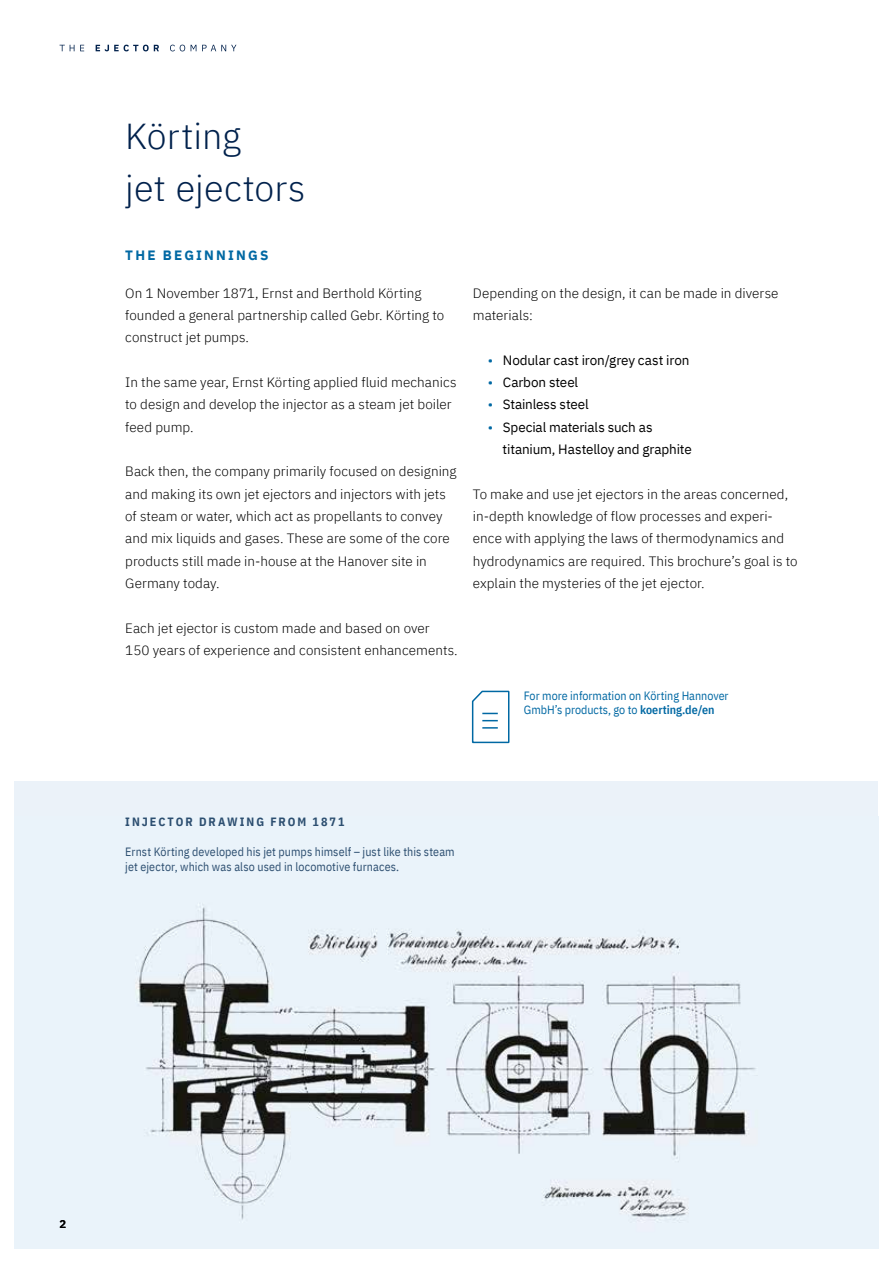
<style>
.page{position:relative;width:893px;height:1263px;background:#fff}
.page>*{position:absolute;margin:0;border:0;box-sizing:border-box;transform-origin:0 0}
.t1{font:300 36px/52.1px "IBM Plex Sans";letter-spacing:.005em;color:#00214c}
.t2{font:300 13.5px/22.4px "IBM Plex Sans";letter-spacing:.005em;color:#000}
.t3{font:13.5px/22.4px "IBM Plex Sans";letter-spacing:-.01em;color:#000}
.t4{font:700 13.5px "IBM Plex Sans";letter-spacing:.165em;color:#0068a3}
.t5{font:12px/14.9px "IBM Plex Sans Cond";letter-spacing:.01em;color:#2c4e70}
.t6{font:12px/14.9px "IBM Plex Sans Cond";color:#0068a3}
.t7{font:700 12px "IBM Plex Sans Cond";letter-spacing:.165em;color:#2c4e70}
.t8{font:600 11.25px "IBM Plex Sans";color:#000}
.s1{color:#0068a3}
.s2{font-weight:600}
</style>
<div class="page">
<div style="left:15px;top:781px;width:863px;height:467px;background:#ebf2f9"></div>
<img style="left:136px;top:904px;width:620px;height:319px">
<svg style="left:471px;top:690px;width:39px;height:54px"></svg>
<svg style="left:60px;top:45px;width:176px;height:6px"></svg>
<h1 class="t1" style="left:125px;top:107px;width:182px">Körting<br>jet ejectors</h1>
<p class="t4" style="left:125px;top:245px;width:145px">THE BEGINNINGS</p>
<p class="t2" style="left:125px;top:281px;width:320px">On 1 November 1871, Ernst and Berthold Körting founded a general partnership called Gebr. Körting to construct jet pumps.</p>
<p class="t2" style="left:125px;top:370px;width:333px">In the same year, Ernst Körting applied fluid mechanics to design and develop the injector as a steam jet boiler feed pump.</p>
<p class="t2" style="left:125px;top:459px;width:333px">Back then, the company primarily focused on designing and making its own jet ejectors and injectors with jets of steam or water, which act as propellants to convey and mix liquids and gases. These are some of the core products still made in-house at the Hanover site in Germany today.</p>
<p class="t2" style="left:125px;top:615px;width:334px">Each jet ejector is custom made and based on over<br>150 years of experience and consistent enhancements.</p>
<p class="t2" style="left:473px;top:281px;width:307px">Depending on the design, it can be made in diverse materials:</p>
<p class="t3" style="left:488px;top:348px;width:203px"><span class="s1">•</span> Nodular cast iron/grey cast iron</p>
<p class="t3" style="left:488px;top:370px;width:92px"><span class="s1">•</span> Carbon steel</p>
<p class="t3" style="left:488px;top:392px;width:103px"><span class="s1">•</span> Stainless steel</p>
<p class="t3" style="left:503px;top:415px;width:191px;text-indent:-15px"><span class="s1">•</span> Special materials such as titanium, Hastelloy and graphite</p>
<p class="t2" style="left:473px;top:482px;width:326px">To make and use jet ejectors in the areas concerned, in-depth knowledge of flow processes and experi&shy;ence with applying the laws of thermodynamics and hydrodynamics are required. This brochure’s goal is to explain the mysteries of the jet ejector.</p>
<p class="t6" style="left:524px;top:687px;width:206px">For more information on Körting Hannover<br>GmbH’s products, go to <span class="s2">koerting.de/en</span></p>
<p class="t7" style="left:125px;top:812px;width:221px">INJECTOR DRAWING FROM 1871</p>
<p class="t5" style="left:125px;top:843px;width:331px">Ernst Körting developed his jet pumps himself – just like this steam jet ejector, which was also used in locomotive furnaces.</p>
<p class="t8" style="left:60px;top:1215px;width:8px">2</p>
</div>
